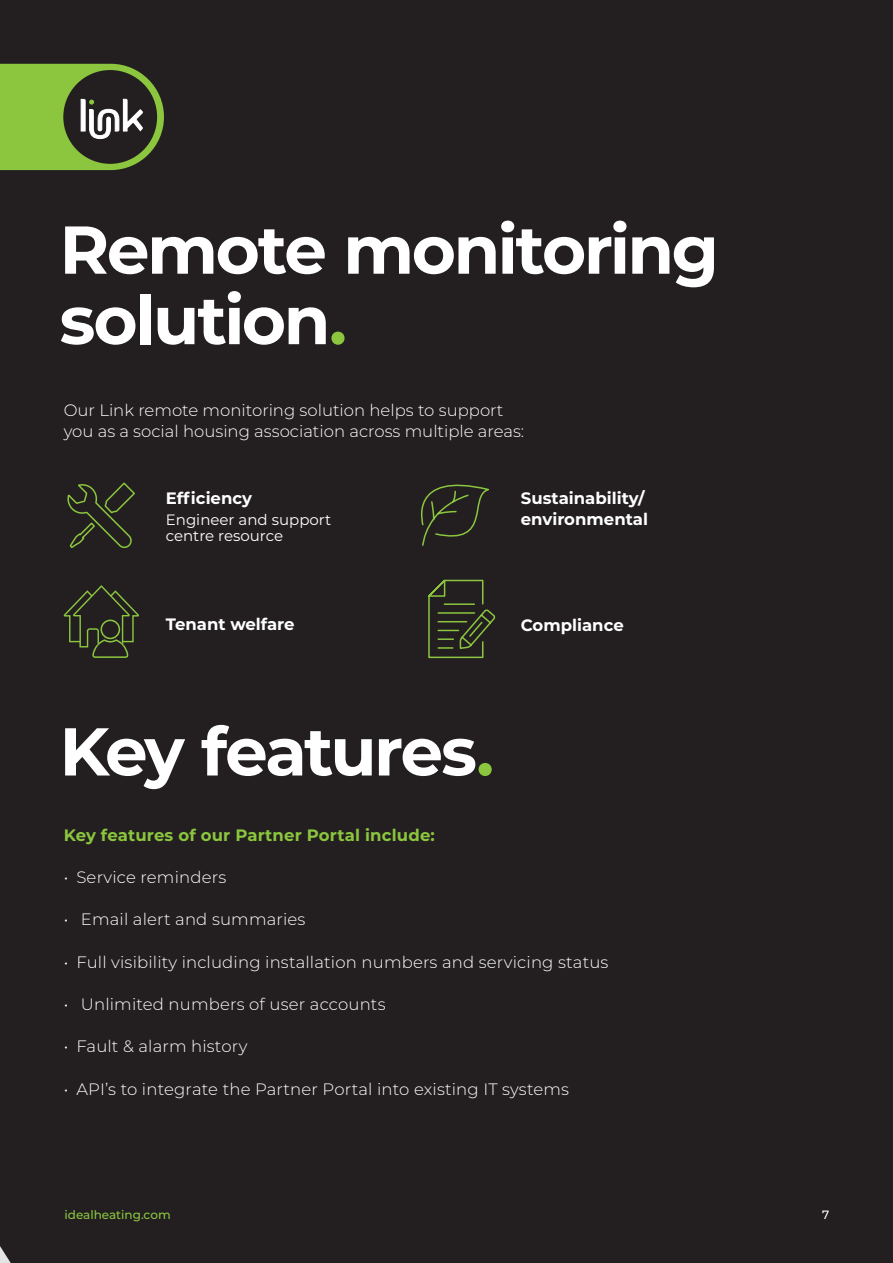
<style>
.page{position:relative;width:893px;height:1263px;background:#231f20}
.page>*{position:absolute;margin:0;border:0;box-sizing:border-box;transform-origin:0 0}
.t1{font:700 67.5px/70.5px "Montserrat";letter-spacing:-.035em;color:#fff}
.t2{font:300 16.5px/21px "Montserrat";letter-spacing:.01em;color:#fff}
.t3{font:700 16.5px/21px "Montserrat";color:#fff}
.t4{font:700 16.5px "Montserrat";letter-spacing:.01em;color:#8bc63e}
.t5{font:15px/16.5px "Montserrat";color:#fff}
.t6{font:500 12px "Montserrat";color:#8bc63e}
.t7{font:500 12px "Montserrat";color:#fff}
.s1{color:#8bc63e}
</style>
<div class="page">
<svg style="left:67px;top:482px;width:68px;height:66px"></svg>
<svg style="left:428px;top:579px;width:68px;height:80px"></svg>
<svg style="left:64px;top:585px;width:75px;height:73px"></svg>
<svg style="left:420px;top:484px;width:69px;height:62px"></svg>
<svg style="left:0;top:64px;width:164px;height:106px"></svg>
<svg style="left:0;top:1246px;width:11px;height:17px"></svg>
<h1 class="t1" style="left:60px;top:211px;width:661px">Remote monitoring solution<span class="s1">.</span></h1>
<p class="t2" style="left:64px;top:399px;width:462px">Our Link remote monitoring solution helps to support you as a social housing association across multiple areas:</p>
<p class="t3" style="left:166px;top:486px;width:88px">Efficiency</p>
<p class="t5" style="left:166px;top:510px;width:167px">Engineer and support centre resource</p>
<p class="t3" style="left:166px;top:613px;width:130px">Tenant welfare</p>
<p class="t3" style="left:521px;top:486px;width:129px">Sustainability/ environmental</p>
<p class="t3" style="left:521px;top:613px;width:104px">Compliance</p>
<h1 class="t1" style="left:60px;top:713px;width:436px">Key features<span class="s1">.</span></h1>
<p class="t4" style="left:64px;top:823px;width:373px">Key features of our Partner Portal include:</p>
<p class="t2" style="left:64px;top:866px;width:164px">• Service reminders</p>
<p class="t2" style="left:64px;top:908px;width:243px">• Email alert and summaries</p>
<p class="t2" style="left:64px;top:951px;width:546px">• Full visibility including installation numbers and servicing status</p>
<p class="t2" style="left:64px;top:993px;width:323px">• Unlimited numbers of user accounts</p>
<p class="t2" style="left:64px;top:1035px;width:185px">• Fault &amp; alarm history</p>
<p class="t2" style="left:64px;top:1078px;width:507px">• API’s to integrate the Partner Portal into existing IT systems</p>
<p class="t6" style="left:64px;top:1207px;width:108px">idealheating.com</p>
<p class="t7" style="left:822px;top:1207px;width:9px">7</p>
</div>
